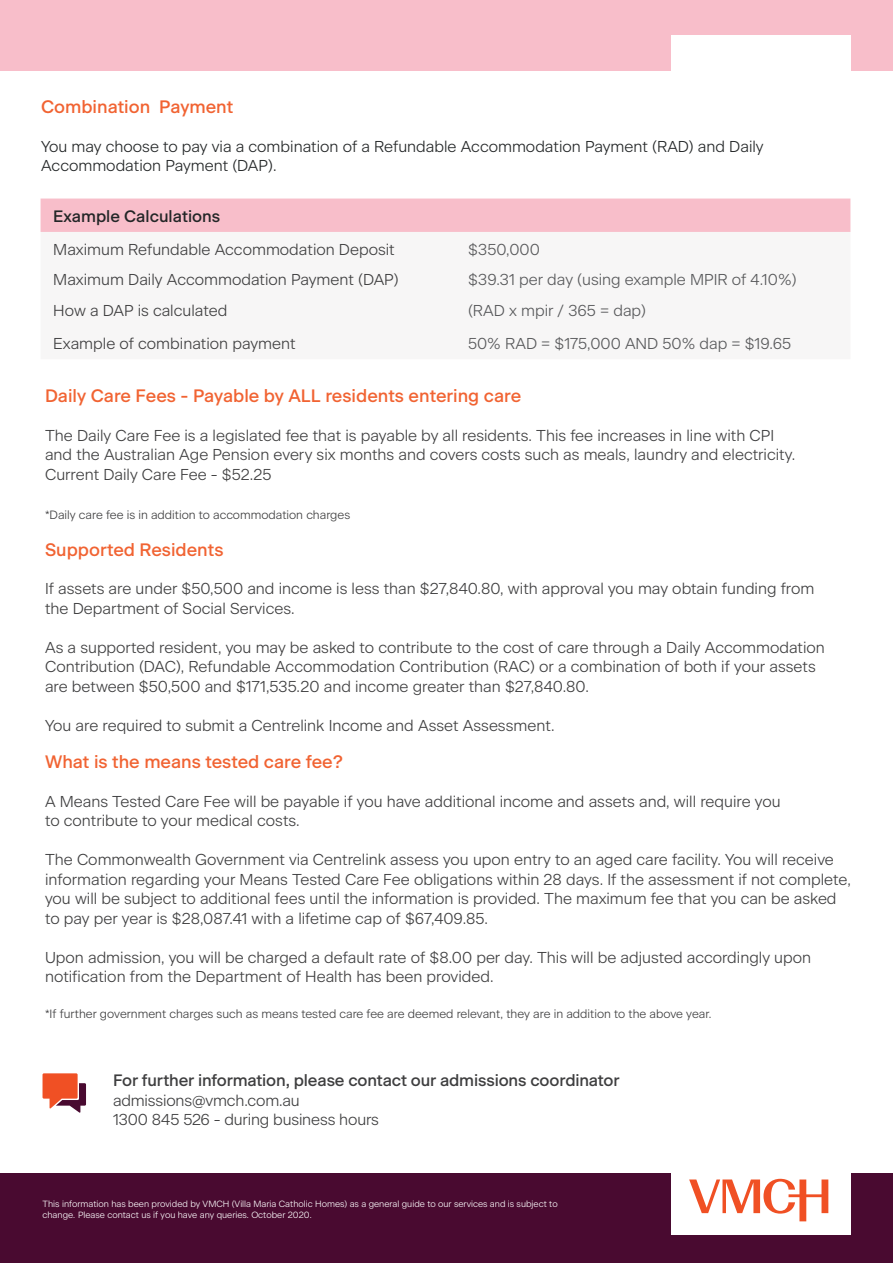
<style>
.page{position:relative;width:893px;height:1263px;background:#fff}
.page>*{position:absolute;margin:0;border:0;box-sizing:border-box;transform-origin:0 0}
.Headings{font:500 18px "Beausite Classic";color:#f16332}
.t1{font:500 16.5px "Beausite Classic";letter-spacing:-.01em;color:#3e3e3f}
.t2{font:500 16.5px "Beausite Classic";color:#232627}
.t3{font:300 15.75px/19.5px "Beausite Classic";color:#3e3e3f}
.Headings-2{font:300 15.75px/19.5px "Beausite Classic";color:#232627}
.t4{font:300 15.75px "Beausite Classic";color:#57585a}
.t5{font:300 12px "Beausite Classic";color:#3e3e3f}
.t6{font:300 9px/10.8px "Beausite Classic";color:#fff}
</style>
<div class="page">
<div style="left:0;top:1173px;width:893px;height:90px;background:#490a30"></div>
<div style="left:0;top:0;width:893px;height:71px;background:#f8beca"></div>
<div style="left:671px;top:35px;width:180px;height:1199px;background:#fff"></div>
<svg style="left:689px;top:1179px;width:139px;height:42px"></svg>
<div style="left:41px;top:199px;width:809px;height:33px;background:#f8beca"></div>
<svg style="left:43px;top:1073px;width:43px;height:40px"></svg>
<p class="Headings" style="left:41px;top:93px;width:194px">Combination Payment</p>
<p class="Headings-2" style="left:41px;top:135px;width:724px">You may choose to pay via a combination of a Refundable Accommodation Payment (RAD) and Daily<br>Accommodation Payment (DAP).</p>
<p class="t2" style="left:53px;top:204px;width:168px">Example Calculations</p>
<p class="t3" style="left:53px;top:238px;width:343px">Maximum Refundable Accommodation Deposit</p>
<p class="t4" style="left:468px;top:237px;width:73px">$350,000</p>
<p class="t3" style="left:53px;top:268px;width:347px">Maximum Daily Accommodation Payment (DAP)</p>
<p class="t4" style="left:468px;top:267px;width:330px">$39.31 per day (using example MPIR of 4.10%)</p>
<p class="t3" style="left:53px;top:299px;width:175px">How a DAP is calculated</p>
<p class="t4" style="left:468px;top:298px;width:179px">(RAD x mpir / 365 = dap)</p>
<p class="t3" style="left:53px;top:333px;width:244px">Example of combination payment</p>
<p class="t4" style="left:468px;top:332px;width:325px">50% RAD = $175,000 AND 50% dap = $19.65</p>
<p class="Headings" style="left:45px;top:382px;width:478px">Daily Care Fees - Payable by ALL residents entering care</p>
<p class="t3" style="left:45px;top:424px;width:752px">The Daily Care Fee is a legislated fee that is payable by all residents. This fee increases in line with CPI and the Australian Age Pension every six months and covers costs such as meals, laundry and electricity.</p>
<p class="t3" style="left:45px;top:463px;width:228px">Current Daily Care Fee - $52.25</p>
<p class="t5" style="left:45px;top:505px;width:307px">*Daily care fee is in addition to accommodation charges</p>
<p class="Headings" style="left:45px;top:536px;width:180px">Supported Residents</p>
<p class="t3" style="left:45px;top:578px;width:771px">If assets are under $50,500 and income is less than $27,840.80, with approval you may obtain funding from the Department of Social Services.</p>
<p class="t3" style="left:45px;top:636px;width:781px">As a supported resident, you may be asked to contribute to the cost of care through a Daily Accommodation<br>Contribution (DAC), Refundable Accommodation Contribution (RAC) or a combination of both if your assets are between $50,500 and $171,535.20 and income greater than $27,840.80.</p>
<p class="t3" style="left:45px;top:714px;width:511px">You are required to submit a Centrelink Income and Asset Assessment.</p>
<p class="Headings" style="left:45px;top:748px;width:300px">What is the means tested care fee?</p>
<p class="t3" style="left:45px;top:790px;width:737px">A Means Tested Care Fee will be payable if you have additional income and assets and, will require you to contribute to your medical costs.</p>
<p class="t3" style="left:45px;top:848px;width:807px">The Commonwealth Government via Centrelink assess you upon entry to an aged care facility. You will receive information regarding your Means Tested Care Fee obligations within 28 days. If the assessment if not complete, you will be subject to additional fees until the information is provided. The maximum fee that you can be asked to pay per year is $28,087.41 with a lifetime cap of $67,409.85.</p>
<p class="t3" style="left:45px;top:946px;width:767px">Upon admission, you will be charged a default rate of $8.00 per day. This will be adjusted accordingly upon notification from the Department of Health has been provided.</p>
<p class="t5" style="left:45px;top:1005px;width:668px">*If further government charges such as means tested care fee are deemed relevant, they are in addition to the above year.</p>
<p class="t1" style="left:113px;top:1068px;width:508px">For further information, please contact our admissions coordinator</p>
<p class="t3" style="left:113px;top:1089px;width:188px">admissions@vmch.com.au</p>
<p class="t3" style="left:113px;top:1108px;width:268px">1300 845 526 - during business hours</p>
<p class="t6" style="left:43px;top:1198px;width:517px">This information has been provided by VMCH (Villa Maria Catholic Homes) as a general guide to our services and is subject to change. Please contact us if you have any queries. October 2020.</p>
</div>
